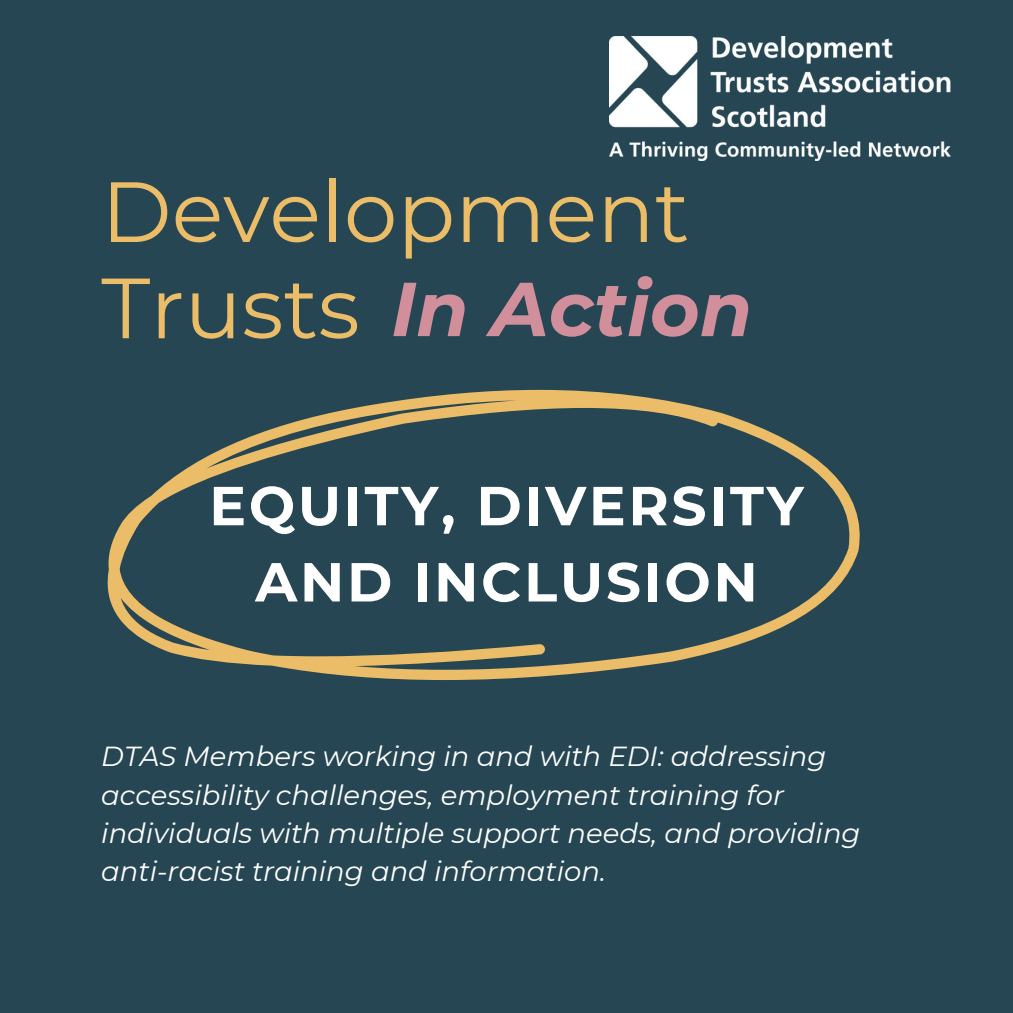
<style>
.page{position:relative;width:1013px;height:1013px;background:#fff}
.page>*{position:absolute;margin:0;border:0;box-sizing:border-box;transform-origin:0 0}
.t1{font:85.25px/96.2px "Montserrat";color:#ebbd68}
.t2{font:italic 700 76.25px "Montserrat";color:#d18f9b}
.t3{font:700 54.88px/76.1px "Montserrat";letter-spacing:.05em;color:#fff;text-align:center}
.t4{font:italic 27.5px/38.5px "Montserrat";color:#fff}
</style>
<div class="page">
<div style="left:0;top:0;width:1012px;height:1012px;background:#264653"></div>
<svg style="left:107px;top:390px;width:753px;height:290px"></svg>
<img style="left:609px;top:36px;width:341px;height:125px">
<p class="t1" style="left:101px;top:163px;width:589px">Development<br>Trusts</p>
<h2 class="t2" style="left:391px;top:262px;width:363px">In Action</h2>
<h1 class="t3" style="left:209px;top:467px;width:596px">EQUITY, DIVERSITY<br>AND INCLUSION</h1>
<p class="t4" style="left:101px;top:737px;width:760px">DTAS Members working in and with EDI: addressing accessibility challenges, employment training for individuals with multiple support needs, and providing anti-racist training and information.</p>
</div>
